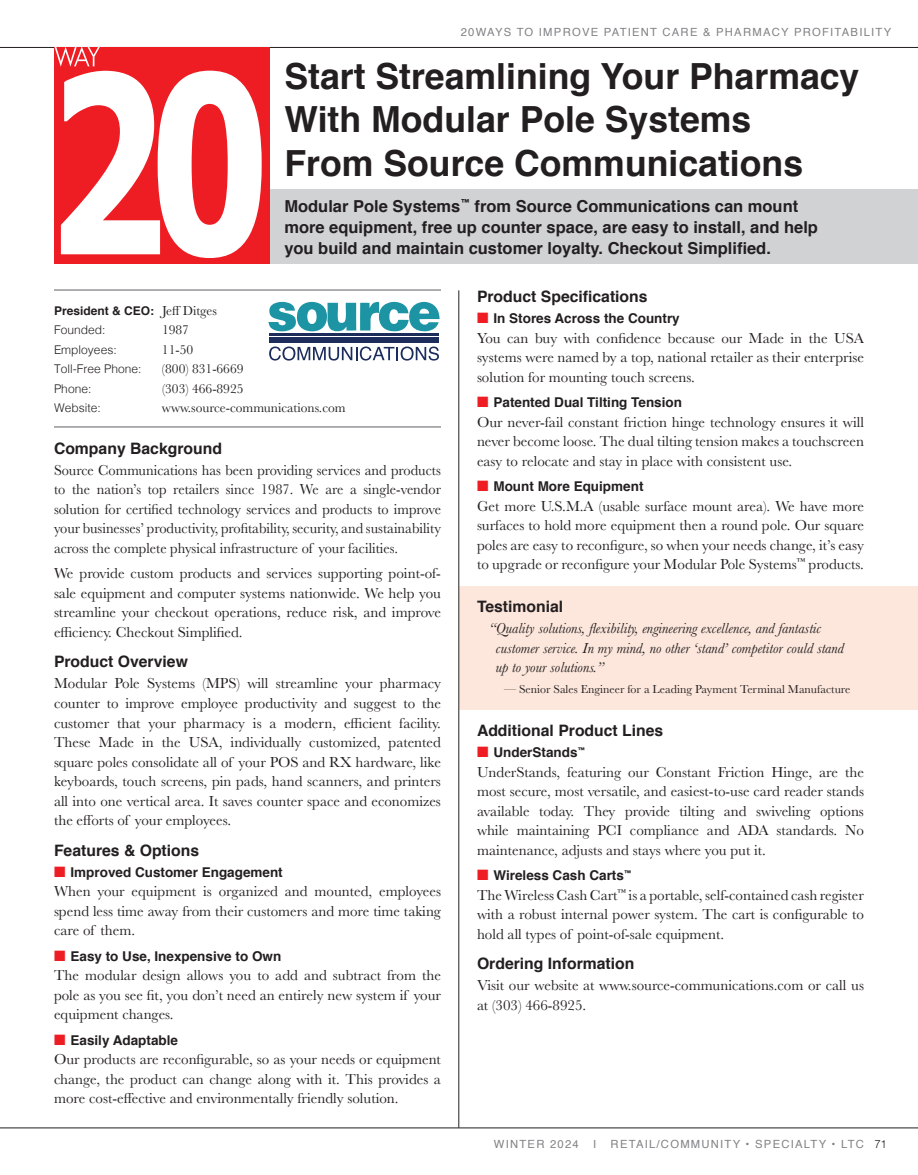
<style>
.page{position:relative;width:918px;height:1175px;background:#fff}
.page>*{position:absolute;margin:0;border:0;box-sizing:border-box;transform-origin:0 0}
.t1{font:700 36px/43.5px "Helvetica";color:#231f20}
.t2{font:700 16.5px/21px "Helvetica";color:#231f20}
.t3{font:700 15.75px "Helvetica";color:#231f20}
.t4{font:15px/19.5px "Baskerville";color:#231f20;text-align:justify}
.t5{font:15px/19.5px "Baskerville";color:#231f20;text-align:justify;scale:.96 1}
.t6{font:italic 15px/19.5px "Baskerville";color:#231f20}
.t7{font:700 13.5px "Helvetica";color:#231f20}
.t8{font:13.5px "Baskerville";color:#231f20}
.t9{font:12px "Baskerville";color:#231f20}
.t10{font:300 12px "Helvetica";color:#231f20}
.t11{font:700 12px/19.5px "Helvetica";color:#231f20}
.t12{font:11.25px "Helvetica";letter-spacing:.11em;color:#808285}
.s1{font-family:"Baskerville";font-weight:400;font-size:13.5px}
.s2{font-weight:300}
.s3{color:#ee1d23}
.s4{font-weight:300;color:#231f20}
</style>
<div class="page">
<hr style="left:0;top:1127px;width:918px;height:1px;background:#231f20">
<hr style="left:0;top:47px;width:918px;height:1px;background:#231f20">
<hr style="left:54px;top:289px;width:387px;height:2px;background:#939598">
<div style="left:459px;top:586px;width:459px;height:124px;background:#fde7dc"></div>
<div style="left:55px;top:189px;width:863px;height:74px;background:#d1d2d4"></div>
<hr style="left:54px;top:426px;width:387px;height:2px;background:#939598">
<svg style="left:269px;top:346px;width:170px;height:14px"></svg>
<hr style="left:269px;top:341px;width:170px;height:2px;background:#1c2d5c">
<hr style="left:269px;top:333px;width:170px;height:3px;background:#1c2d5c">
<hr style="left:269px;top:337px;width:170px;height:2px;background:#1c2d5c">
<svg style="left:268px;top:302px;width:172px;height:30px"></svg>
<div style="left:54px;top:47px;width:216px;height:216px;background:#ee1d23"></div>
<svg style="left:55px;top:47px;width:207px;height:211px"></svg>
<hr style="left:459px;top:290px;width:1px;height:837px;background:#231f20">
<p class="t12" style="left:461px;top:23px;width:432px">20WAYS TO IMPROVE PATIENT CARE &amp; PHARMACY PROFITABILITY</p>
<h1 class="t1" style="left:284px;top:55px;width:577px">Start Streamlining Your Pharmacy<br>With Modular Pole Systems<br>From Source Communications</h1>
<p class="t2" style="left:284px;top:196px;width:535px">Modular Pole Systems<sup>™</sup> from Source Communications can mount more equipment, free up counter space, are easy to install, and help you build and maintain customer loyalty. Checkout Simplified.</p>
<p class="t11" style="left:54px;top:301px;width:165px">President &amp; CEO: <span class="s1">Jeff Ditges<br></span><span class="s2">Founded:</span></p>
<p class="t8" style="left:162px;top:321px;width:28px">1987</p>
<p class="t10" style="left:54px;top:339px;width:64px">Employees:</p>
<p class="t8" style="left:162px;top:341px;width:33px">11-50</p>
<p class="t10" style="left:54px;top:359px;width:89px">Toll-Free Phone:</p>
<p class="t8" style="left:162px;top:360px;width:83px">(800) 831-6669</p>
<p class="t10" style="left:54px;top:378px;width:39px">Phone:</p>
<p class="t8" style="left:162px;top:380px;width:83px">(303) 466-8925</p>
<p class="t10" style="left:54px;top:398px;width:48px">Website:</p>
<p class="t8" style="left:162px;top:399px;width:185px">www.source-communications.com</p>
<p class="t3" style="left:54px;top:435px;width:170px">Company Background</p>
<p class="t5" style="left:54px;top:460px;width:405px">Source Communications has been providing services and products to the nation’s top retailers since 1987. We are a single-vendor solution for certified technology services and products to improve your businesses’ productivity, profitability, security, and sustainability across the complete physical infrastructure of your facilities.</p>
<p class="t4" style="left:54px;top:564px;width:389px">We provide custom products and services supporting point-of&shy;sale equipment and computer systems nationwide. We help you streamline your checkout operations, reduce risk, and improve efficiency. Checkout Simplified.</p>
<p class="t3" style="left:54px;top:649px;width:135px">Product Overview</p>
<p class="t4" style="left:54px;top:674px;width:389px">Modular Pole Systems (MPS) will streamline your pharmacy counter to improve employee productivity and suggest to the customer that your pharmacy is a modern, efficient facility.<br>These Made in the USA, individually customized, patented square poles consolidate all of your POS and RX hardware, like keyboards, touch screens, pin pads, hand scanners, and printers all into one vertical area. It saves counter space and economizes the efforts of your employees.</p>
<p class="t3" style="left:54px;top:837px;width:147px">Features &amp; Options</p>
<p class="t7" style="left:54px;top:861px;width:230px"><span class="s3">■</span> Improved Customer Engagement</p>
<p class="t4" style="left:54px;top:882px;width:389px">When your equipment is organized and mounted, employees spend less time away from their customers and more time taking care of them.</p>
<p class="t7" style="left:54px;top:945px;width:229px"><span class="s3">■</span> Easy to Use, Inexpensive to Own</p>
<p class="t4" style="left:54px;top:966px;width:389px">The modular design allows you to add and subtract from the pole as you see fit, you don’t need an entirely new system if your equipment changes.</p>
<p class="t7" style="left:54px;top:1029px;width:126px"><span class="s3">■</span> Easily Adaptable</p>
<p class="t4" style="left:54px;top:1050px;width:389px">Our products are reconfigurable, so as your needs or equipment change, the product can change along with it. This provides a more cost-effective and environmentally friendly solution.</p>
<p class="t3" style="left:477px;top:284px;width:172px">Product Specifications</p>
<p class="t7" style="left:477px;top:308px;width:204px"><span class="s3">■</span> In Stores Across the Country</p>
<p class="t4" style="left:477px;top:328px;width:389px">You can buy with confidence because our Made in the USA systems were named by a top, national retailer as their enterprise solution for mounting touch screens.</p>
<p class="t7" style="left:477px;top:392px;width:207px"><span class="s3">■</span> Patented Dual Tilting Tension</p>
<p class="t4" style="left:477px;top:412px;width:389px">Our never-fail constant friction hinge technology ensures it will never become loose. The dual tilting tension makes a touchscreen easy to relocate and stay in place with consistent use.</p>
<p class="t7" style="left:477px;top:476px;width:168px"><span class="s3">■</span> Mount More Equipment</p>
<p class="t4" style="left:477px;top:496px;width:389px">Get more U.S.M.A (usable surface mount area). We have more surfaces to hold more equipment then a round pole. Our square poles are easy to reconfigure, so when your needs change, it’s easy to upgrade or reconfigure your Modular Pole Systems<sup>™</sup> products.</p>
<p class="t3" style="left:477px;top:594px;width:88px">Testimonial</p>
<p class="t6" style="left:496px;top:618px;width:350px;text-indent:-7px">“Quality solutions, flexibility, engineering excellence, and fantastic customer service. In my mind, no other ‘stand’ competitor could stand up to your solutions.”</p>
<p class="t9" style="left:504px;top:681px;width:348px">— Senior Sales Engineer for a Leading Payment Terminal Manufacture</p>
<p class="t3" style="left:477px;top:717px;width:188px">Additional Product Lines</p>
<p class="t7" style="left:477px;top:741px;width:110px"><span class="s3">■</span> UnderStands<sup>™</sup></p>
<p class="t4" style="left:477px;top:762px;width:389px">UnderStands, featuring our Constant Friction Hinge, are the most secure, most versatile, and easiest-to-use card reader stands available today. They provide tilting and swiveling options while maintaining PCI compliance and ADA standards. No maintenance, adjusts and stays where you put it.</p>
<p class="t7" style="left:477px;top:864px;width:156px"><span class="s3">■</span> Wireless Cash Carts<sup>™</sup></p>
<p class="t4" style="left:477px;top:885px;width:389px">The Wireless Cash Cart<sup>™</sup> is a portable, self-contained cash register with a robust internal power system. The cart is configurable to hold all types of point-of-sale equipment.</p>
<p class="t3" style="left:477px;top:951px;width:159px">Ordering Information</p>
<p class="t4" style="left:477px;top:976px;width:388px">Visit our website at www.source-communications.com or call us at (303) 466-8925.</p>
<p class="t12" style="left:494px;top:1135px;width:86px">WINTER 2024</p>
<p class="t12" style="left:593px;top:1135px;width:5px">I</p>
<p class="t12" style="left:611px;top:1135px;width:277px">RETAIL/COMMUNITY • SPECIALTY • LTC <span class="s4">71</span></p>
</div>
